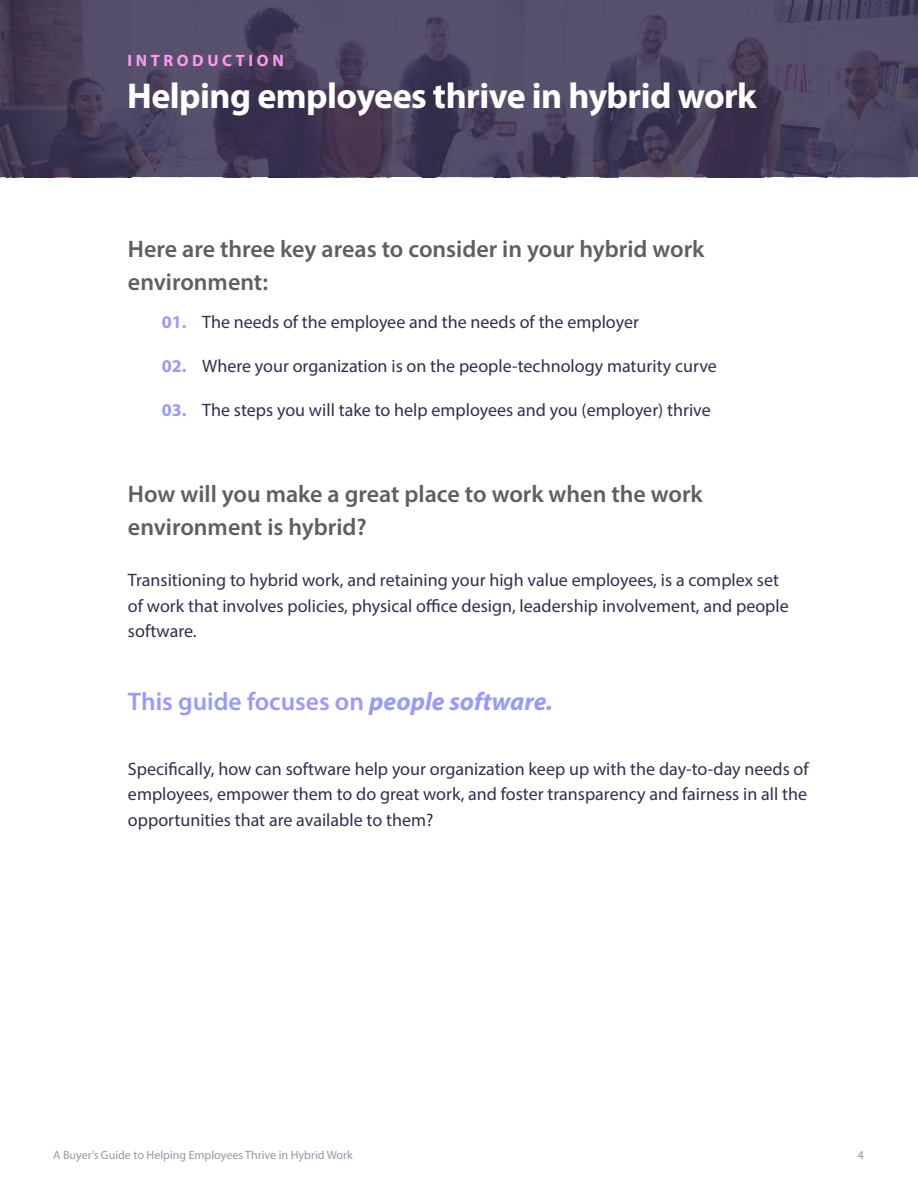
<style>
.page{position:relative;width:918px;height:1188px;background:#fff}
.page>*{position:absolute;margin:0;border:0;box-sizing:border-box;transform-origin:0 0}
.t1{font:700 36px "Myriad Pro";letter-spacing:-.015em;color:#fff}
.t2{font:600 25.5px "Myriad Pro";color:#99f}
.t3{font:600 24px/33px "Myriad Pro";color:#5f5f5f}
.t4{font:18px/25.5px "Myriad Pro";color:#352d4f}
.t5{font:700 16.5px "Myriad Pro";letter-spacing:.22em;color:#ff99f3}
.t6{font:12px "Myriad Pro";color:#9a95a7}
.s1{font-weight:700;color:#99f}
.s2{font-weight:700;font-style:italic}
</style>
<div class="page">
<svg style="left:0;top:0;width:918px;height:177px;background:#4a425e"></svg>
<p class="t5" style="left:127px;top:50px;width:158px">INTRODUCTION</p>
<h1 class="t1" style="left:127px;top:73px;width:631px">Helping employees thrive in hybrid work</h1>
<h3 class="t3" style="left:128px;top:232px;width:578px">Here are three key areas to consider in your hybrid work environment:</h3>
<p class="t4" style="left:162px;top:309px;width:479px"><span class="s1">01.</span> The needs of the employee and the needs of the employer</p>
<p class="t4" style="left:162px;top:353px;width:557px"><span class="s1">02.</span> Where your organization is on the people-technology maturity curve</p>
<p class="t4" style="left:162px;top:397px;width:551px"><span class="s1">03.</span> The steps you will take to help employees and you (employer) thrive</p>
<h3 class="t3" style="left:128px;top:477px;width:576px">How will you make a great place to work when the work environment is hybrid?</h3>
<p class="t4" style="left:128px;top:567px;width:662px">Transitioning to hybrid work, and retaining your high value employees, is a complex set of work that involves policies, physical office design, leadership involvement, and people software.</p>
<h2 class="t2" style="left:128px;top:685px;width:426px">This guide focuses on <span class="s2">people software.</span></h2>
<p class="t4" style="left:128px;top:756px;width:682px;text-align:justify">Specifically, how can software help your organization keep up with the day-to-day needs of employees, empower them to do great work, and foster transparency and fairness in all the opportunities that are available to them?</p>
<p class="t6" style="left:53px;top:1148px;width:301px">A Buyer’s Guide to Helping Employees Thrive in Hybrid Work</p>
<p class="t6" style="left:858px;top:1148px;width:8px">4</p>
</div>
